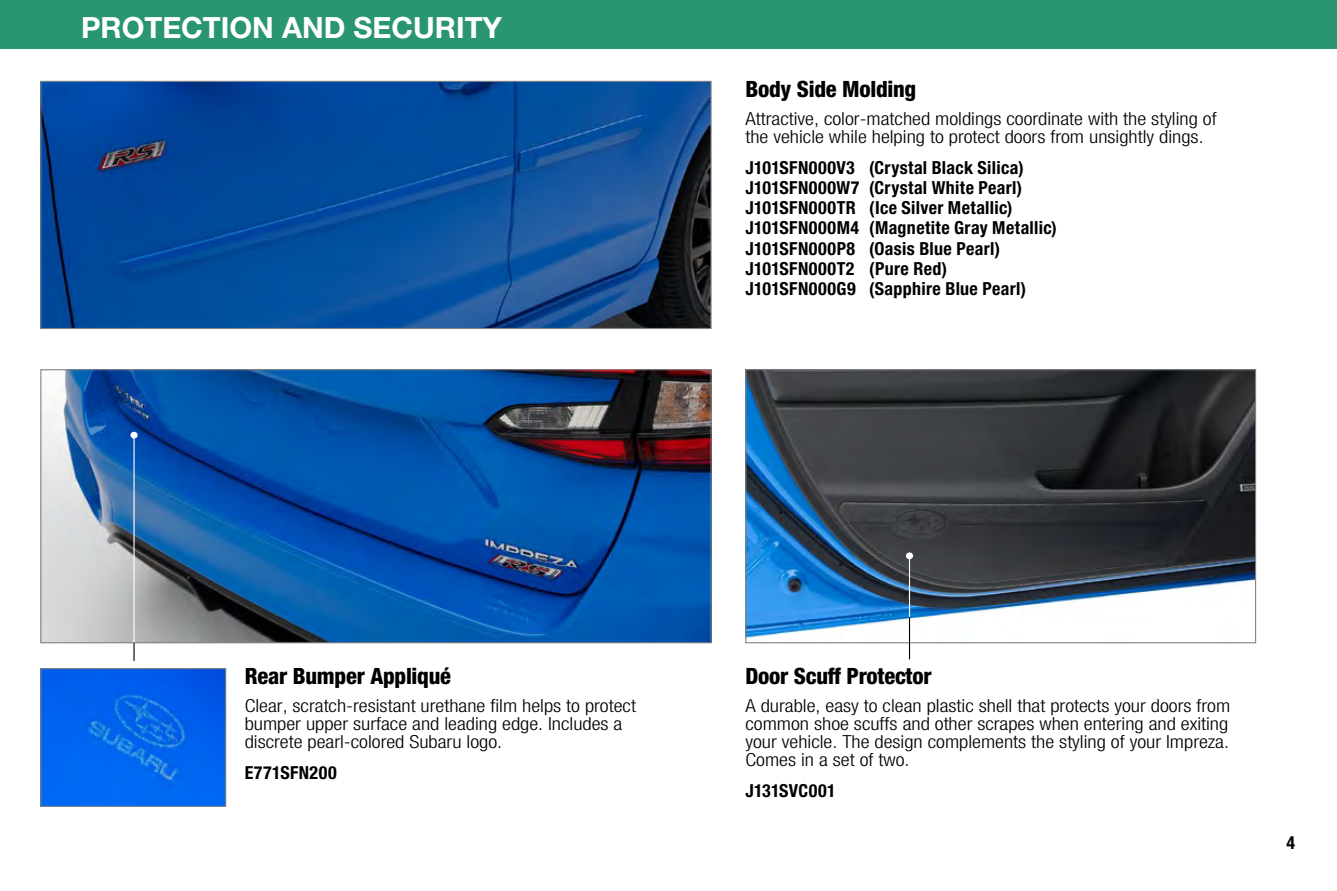
<style>
.page{position:relative;width:1337px;height:891px;background:#fff}
.page>*{position:absolute;margin:0;border:0;box-sizing:border-box;transform-origin:0 0}
.t1{font:700 29.25px "Helvetica Neue LT Pro";color:#fff}
.t2{font:800 condensed 22.5px "Helvetica Neue LT Pro";letter-spacing:-.01em;color:#000}
.t3{font:300 condensed 18px/18px "Helvetica Neue LT Pro";color:#000;scale:1.15 1}
.t4{font:700 condensed 18px/20.2px "Helvetica Neue LT Pro";letter-spacing:.02em;color:#000}
</style>
<div class="page">
<img style="left:42px;top:83px;width:667px;height:244px">
<div style="left:40px;top:81px;width:671px;height:248px;border:1px solid #808285"></div>
<img style="left:42px;top:371px;width:667px;height:270px">
<div style="left:40px;top:369px;width:671px;height:274px;border:1px solid #808285"></div>
<img style="left:42px;top:670px;width:182px;height:135px">
<div style="left:40px;top:668px;width:186px;height:139px;border:1px solid #808285"></div>
<img style="left:747px;top:371px;width:507px;height:270px">
<div style="left:745px;top:369px;width:511px;height:274px;border:1px solid #808285"></div>
<div style="left:0;top:0;width:1336px;height:49px;background:#2a9671"></div>
<svg style="left:133px;top:643px;width:2px;height:18px"></svg>
<div style="left:130px;top:432px;width:8px;height:7px;background:#fff;border-radius:50%"></div>
<hr style="left:133px;top:435px;width:2px;height:208px;background:#fff">
<div style="left:906px;top:552px;width:7px;height:7px;background:#fff;border-radius:50%"></div>
<hr style="left:909px;top:617px;width:1px;height:42px;background:#000">
<hr style="left:909px;top:555px;width:1px;height:62px;background:#fff">
<h1 class="t1" style="left:81px;top:9px;width:422px">PROTECTION AND SECURITY</h1>
<p class="t2" style="left:745px;top:75px;width:172px">Body Side Molding</p>
<p class="t3" style="left:745px;top:110px;width:411px">Attractive, color-matched moldings coordinate with the styling of the vehicle while helping to protect doors from unsightly dings.</p>
<p class="t4" style="left:745px;top:157px;width:313px">J101SFN000V3 (Crystal Black Silica)<br>J101SFN000W7 (Crystal White Pearl)<br>J101SFN000TR (Ice Silver Metallic)<br>J101SFN000M4 (Magnetite Gray Metallic)<br>J101SFN000P8 (Oasis Blue Pearl)<br>J101SFN000T2 (Pure Red)<br>J101SFN000G9 (Sapphire Blue Pearl)</p>
<p class="t2" style="left:245px;top:663px;width:208px">Rear Bumper Appliqué</p>
<p class="t3" style="left:245px;top:697px;width:342px">Clear, scratch-resistant urethane film helps to protect bumper upper surface and leading edge. Includes a discrete pearl-colored Subaru logo.</p>
<p class="t4" style="left:245px;top:762px;width:93px">E771SFN200</p>
<p class="t2" style="left:745px;top:663px;width:188px">Door Scuff Protector</p>
<p class="t3" style="left:745px;top:697px;width:423px;text-align:justify">A durable, easy to clean plastic shell that protects your doors from common shoe scuffs and other scrapes when entering and exiting your vehicle. The design complements the styling of your Impreza.<br>Comes in a set of two.</p>
<p class="t4" style="left:745px;top:780px;width:92px">J131SVC001</p>
<p class="t4" style="left:1286px;top:832px;width:10px">4</p>
</div>
